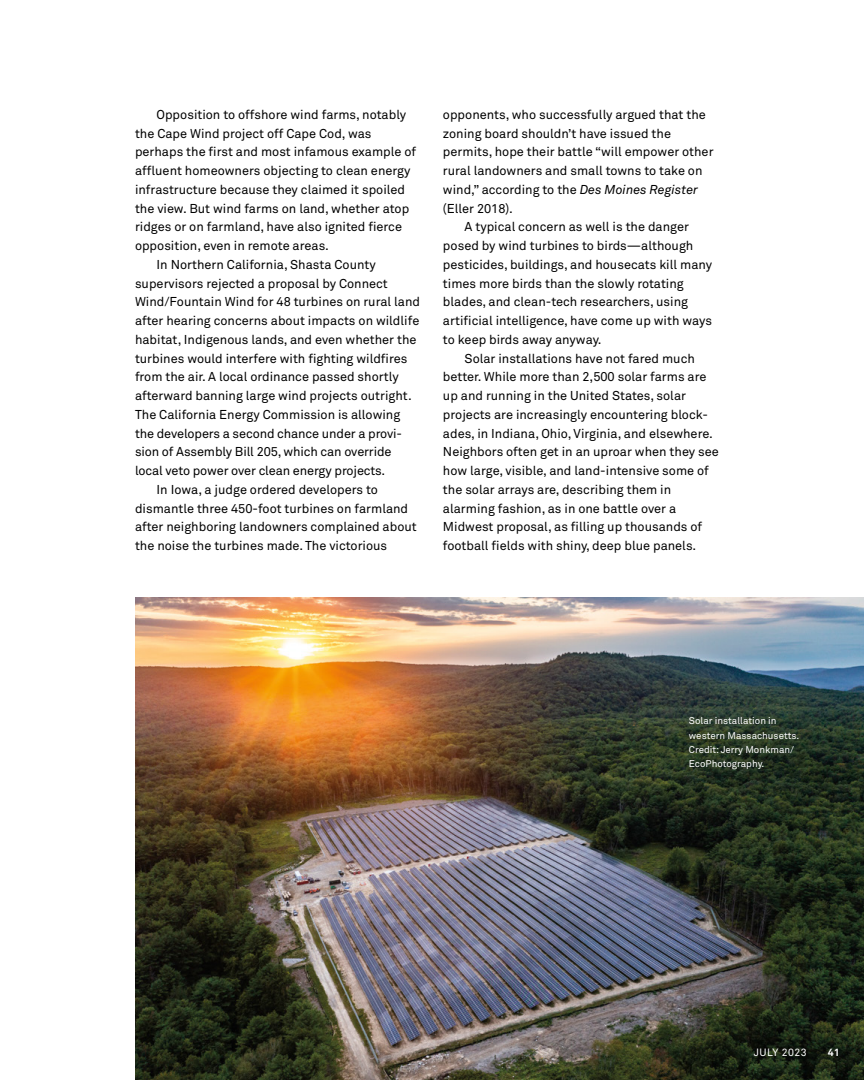
<style>
.page{position:relative;width:864px;height:1080px;background:#fff}
.page>*{position:absolute;margin:0;border:0;box-sizing:border-box;transform-origin:0 0}
.Main_Body{font:12.75px/18.8px "Akkurat Pro";color:#000}
.Main_Body-2{font:10.5px "Akkurat Pro";letter-spacing:.05em;color:#fff}
.Main_Body-3{font:700 10.5px "Akkurat Pro";color:#fff}
.Photo_Caption{font:9.75px/14.2px "Akkurat Pro";color:#fff}
.s1{font-style:italic}
</style>
<div class="page">
<img style="left:135px;top:597px;width:729px;height:483px">
<p class="Main_Body" style="left:135px;top:105px;width:283px;text-indent:22px">Opposition to offshore wind farms, notably the Cape Wind project off Cape Cod, was perhaps the first and most infamous example of affluent homeowners objecting to clean energy infrastructure because they claimed it spoiled the view. But wind farms on land, whether atop ridges or on farmland, have also ignited fierce opposition, even in remote areas.</p>
<p class="Main_Body" style="left:135px;top:255px;width:287px;text-indent:22px">In Northern California, Shasta County supervisors rejected a proposal by Connect Wind/Fountain Wind for 48 turbines on rural land after hearing concerns about impacts on wildlife habitat, Indigenous lands, and even whether the turbines would interfere with fighting wildfires from the air. A local ordinance passed shortly afterward banning large wind projects outright.<br>The California Energy Commission is allowing the developers a second chance under a provi&shy;sion of Assembly Bill 205, which can override local veto power over clean energy projects.</p>
<p class="Main_Body" style="left:135px;top:480px;width:283px;text-indent:22px">In Iowa, a judge ordered developers to dismantle three 450-foot turbines on farmland after neighboring landowners complained about the noise the turbines made. The victorious</p>
<p class="Main_Body" style="left:443px;top:105px;width:272px">opponents, who successfully argued that the zoning board shouldn’t have issued the permits, hope their battle “will empower other rural landowners and small towns to take on wind,” according to the <span class="s1">Des Moines Register </span>(Eller 2018).</p>
<p class="Main_Body" style="left:443px;top:218px;width:271px;text-indent:22px">A typical concern as well is the danger posed by wind turbines to birds—although pesticides, buildings, and housecats kill many times more birds than the slowly rotating blades, and clean-tech researchers, using artificial intelligence, have come up with ways to keep birds away anyway.</p>
<p class="Main_Body" style="left:443px;top:349px;width:277px;text-indent:22px">Solar installations have not fared much better. While more than 2,500 solar farms are up and running in the United States, solar projects are increasingly encountering block&shy;ades, in Indiana, Ohio, Virginia, and elsewhere.<br>Neighbors often get in an uproar when they see how large, visible, and land-intensive some of the solar arrays are, describing them in alarming fashion, as in one battle over a Midwest proposal, as filling up thousands of football fields with shiny, deep blue panels.</p>
<p class="Photo_Caption" style="left:689px;top:714px;width:112px">Solar installation in western Massachusetts.<br>Credit: Jerry Monkman/<br>EcoPhotography.</p>
<p class="Main_Body-2" style="left:754px;top:1047px;width:54px">JULY 2023</p>
<p class="Main_Body-3" style="left:828px;top:1046px;width:13px">41</p>
</div>
